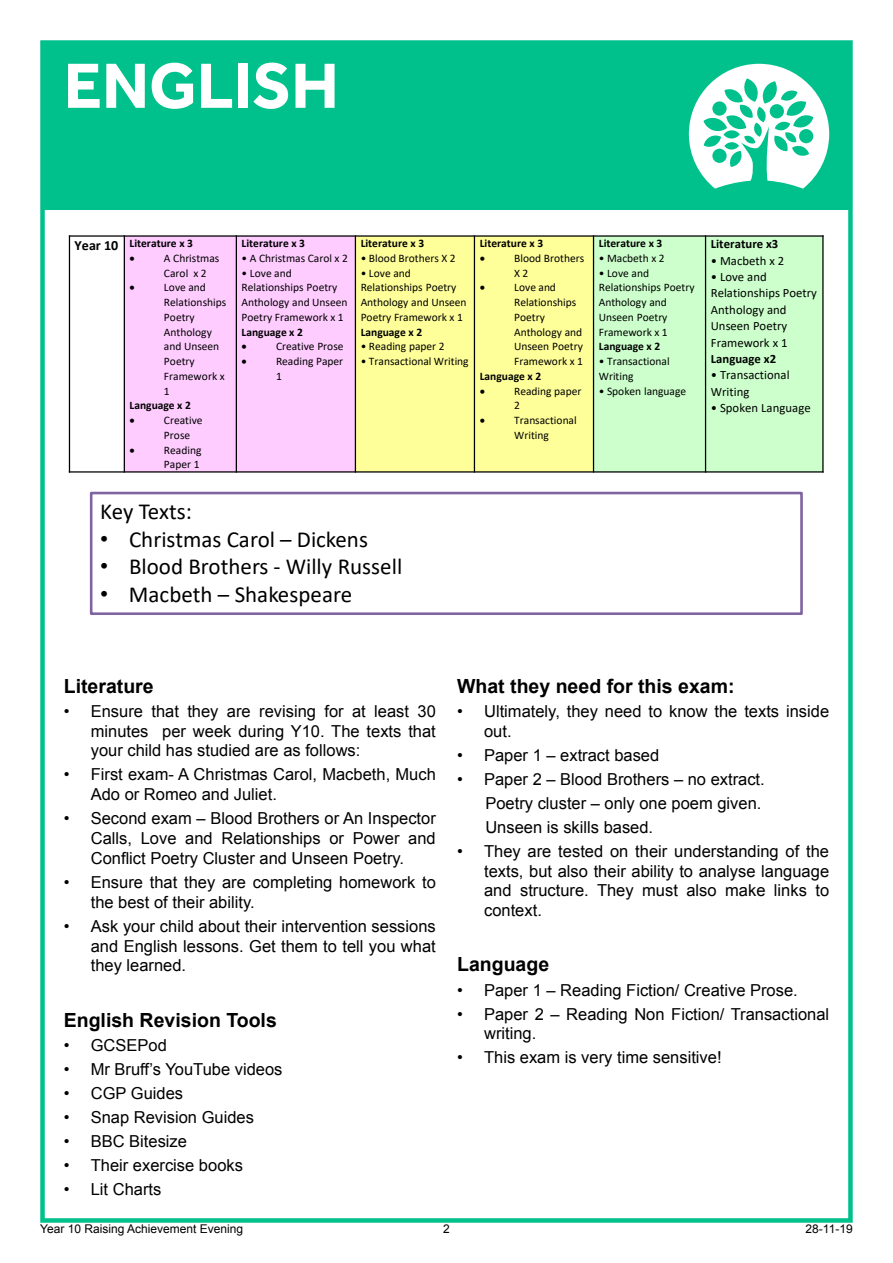
<style>
.page{position:relative;width:893px;height:1263px;background:#fff}
.page>*{position:absolute;margin:0;border:0;box-sizing:border-box;transform-origin:0 0}
.Heading{font:700 66px "Effra";color:#fff}
.t1{font:22.95px "Calibri";color:#000}
.t2{font:700 19.5px "Arial";color:#000}
.t3{font:16.5px/19.8px "Arial";color:#000;text-align:justify}
.t4{font:12.75px/16.4px "Calibri";color:#000}
.t5{font:700 12.75px "Calibri";color:#000}
.t6{font:12px "Arial";color:#000}
.t7{font:11.55px/14.7px "Calibri";color:#000}
.t8{font:700 11.55px/14.9px "Calibri";color:#000;text-align:center}
.t9{font:11.55px "Symbol";color:#000}
.s1{font-size:14.1px}
.s2{font-weight:700}
.s3{font-family:"Arial"}
</style>
<div class="page">
<div style="left:43px;top:43px;width:807px;height:166px;background:#00c18b"></div>
<div style="left:40px;top:40px;width:813px;height:1183px;border:4px solid #00c18b"></div>
<svg style="left:689px;top:64px;width:140px;height:125px"></svg>
<div style="left:124px;top:236px;width:112px;height:236px;background:#fcf"></div>
<div style="left:236px;top:236px;width:119px;height:236px;background:#fcf"></div>
<div style="left:355px;top:236px;width:119px;height:236px;background:#ff9"></div>
<div style="left:474px;top:236px;width:119px;height:236px;background:#ff9"></div>
<div style="left:593px;top:236px;width:112px;height:236px;background:#cfc"></div>
<div style="left:705px;top:236px;width:118px;height:236px;background:#cfc"></div>
<hr style="left:124px;top:235px;width:1px;height:238px;background:#000">
<hr style="left:236px;top:235px;width:1px;height:238px;background:#000">
<hr style="left:355px;top:235px;width:1px;height:238px;background:#000">
<hr style="left:474px;top:235px;width:1px;height:238px;background:#000">
<hr style="left:593px;top:235px;width:1px;height:238px;background:#000">
<hr style="left:705px;top:235px;width:1px;height:238px;background:#000">
<hr style="left:69px;top:235px;width:1px;height:238px;background:#000">
<hr style="left:822px;top:235px;width:2px;height:238px;background:#000">
<hr style="left:69px;top:235px;width:755px;height:2px;background:#000">
<hr style="left:69px;top:471px;width:755px;height:2px;background:#000">
<div style="left:90px;top:492px;width:713px;height:123px;border:3px solid #8064a2"></div>
<p class="Heading" style="left:64px;top:46px;width:277px">ENGLISH</p>
<p class="t8" style="left:75px;top:236px;width:120px"><span class="s1">Year 10</span> Literature x 3 •</p>
<p class="t7" style="left:164px;top:250px;width:57px">A Christmas<br>Carol x 2</p>
<p class="t9" style="left:130px;top:280px;width:7px">•</p>
<p class="t7" style="left:164px;top:280px;width:43px">Love and</p>
<p class="t7" style="left:164px;top:295px;width:64px">Relationships</p>
<p class="t7" style="left:164px;top:309px;width:32px">Poetry</p>
<p class="t7" style="left:164px;top:324px;width:49px">Anthology</p>
<p class="t7" style="left:164px;top:339px;width:57px">and Unseen</p>
<p class="t7" style="left:164px;top:354px;width:32px">Poetry</p>
<p class="t7" style="left:164px;top:368px;width:62px">Framework x</p>
<p class="t7" style="left:164px;top:383px;width:7px">1</p>
<p class="t8" style="left:130px;top:398px;width:63px">Language x 2</p>
<p class="t9" style="left:130px;top:412px;width:7px">•</p>
<p class="t7" style="left:164px;top:413px;width:40px">Creative<br>Prose</p>
<p class="t9" style="left:130px;top:442px;width:7px">•</p>
<p class="t7" style="left:164px;top:442px;width:39px">Reading<br>Paper 1</p>
<p class="t8" style="left:242px;top:236px;width:65px">Literature x 3</p>
<p class="t7" style="left:242px;top:250px;width:108px">• A Christmas Carol x 2</p>
<p class="t7" style="left:242px;top:265px;width:107px">• Love and<br>Relationships Poetry<br>Anthology and Unseen<br>Poetry Framework x 1<br><span class="s2">Language x 2<br></span>•</p>
<p class="t7" style="left:276px;top:339px;width:69px">Creative Prose</p>
<p class="t9" style="left:242px;top:353px;width:7px">•</p>
<p class="t7" style="left:276px;top:354px;width:69px">Reading Paper<br>1</p>
<p class="t8" style="left:361px;top:236px;width:65px">Literature x 3</p>
<p class="t7" style="left:361px;top:250px;width:97px">• Blood Brothers X 2</p>
<p class="t7" style="left:361px;top:265px;width:107px">• Love and<br>Relationships Poetry<br>Anthology and Unseen<br>Poetry Framework x 1<br><span class="s2">Language x 2</span></p>
<p class="t7" style="left:361px;top:339px;width:86px">• Reading paper 2</p>
<p class="t7" style="left:361px;top:354px;width:109px">• Transactional Writing</p>
<p class="t8" style="left:480px;top:236px;width:65px;text-align:left">Literature x 3 •</p>
<p class="t7" style="left:514px;top:250px;width:71px">Blood Brothers<br>X 2</p>
<p class="t9" style="left:480px;top:280px;width:7px">•</p>
<p class="t7" style="left:514px;top:280px;width:43px">Love and</p>
<p class="t7" style="left:514px;top:294px;width:64px">Relationships</p>
<p class="t7" style="left:514px;top:309px;width:32px">Poetry</p>
<p class="t7" style="left:514px;top:324px;width:70px">Anthology and</p>
<p class="t7" style="left:514px;top:339px;width:70px">Unseen Poetry</p>
<p class="t7" style="left:514px;top:354px;width:70px">Framework x 1</p>
<p class="t8" style="left:480px;top:368px;width:63px">Language x 2</p>
<p class="t9" style="left:480px;top:383px;width:7px">•</p>
<p class="t7" style="left:514px;top:383px;width:69px">Reading paper<br>2</p>
<p class="t9" style="left:480px;top:412px;width:7px">•</p>
<p class="t7" style="left:514px;top:413px;width:64px">Transactional<br>Writing</p>
<p class="t1" style="left:100px;top:496px;width:93px">Key Texts:</p>
<p class="t1" style="left:100px;top:523px;width:269px"><span class="s3">•</span> Christmas Carol – Dickens</p>
<p class="t1" style="left:100px;top:551px;width:304px"><span class="s3">•</span> Blood Brothers - Willy Russell</p>
<p class="t1" style="left:100px;top:578px;width:253px"><span class="s3">•</span> Macbeth – Shakespeare</p>
<p class="t8" style="left:599px;top:236px;width:65px">Literature x 3</p>
<p class="t7" style="left:599px;top:250px;width:67px">• Macbeth x 2</p>
<p class="t7" style="left:599px;top:265px;width:97px">• Love and<br>Relationships Poetry<br>Anthology and<br>Unseen Poetry<br>Framework x 1<br><span class="s2">Language x 2</span></p>
<p class="t7" style="left:599px;top:354px;width:72px">• Transactional<br>Writing</p>
<p class="t7" style="left:599px;top:383px;width:89px">• Spoken language</p>
<p class="t5" style="left:711px;top:235px;width:69px">Literature x3</p>
<p class="t4" style="left:711px;top:252px;width:75px">• Macbeth x 2</p>
<p class="t4" style="left:711px;top:268px;width:108px">• Love and<br>Relationships Poetry<br>Anthology and<br>Unseen Poetry<br>Framework x 1<br><span class="s2">Language x2</span></p>
<p class="t4" style="left:711px;top:367px;width:80px">• Transactional<br>Writing</p>
<p class="t4" style="left:711px;top:399px;width:101px">• Spoken Language</p>
<p class="t2" style="left:64px;top:672px;width:91px">Literature</p>
<p class="t3" style="left:91px;top:701px;width:347px;text-indent:-27px">• Ensure that they are revising for at least 30 minutes per week during Y10. The texts that your child has studied are as follows:</p>
<p class="t3" style="left:91px;top:764px;width:347px;text-indent:-27px">• First exam- A Christmas Carol, Macbeth, Much<br>Ado or Romeo and Juliet.</p>
<p class="t3" style="left:91px;top:808px;width:347px;text-indent:-27px">• Second exam – Blood Brothers or An Inspector Calls, Love and Relationships or Power and Conflict Poetry Cluster and Unseen Poetry.</p>
<p class="t3" style="left:91px;top:872px;width:347px;text-indent:-27px">• Ensure that they are completing homework to the best of their ability.</p>
<p class="t3" style="left:91px;top:916px;width:347px;text-indent:-27px">• Ask your child about their intervention sessions and English lessons. Get them to tell you what they learned.</p>
<p class="t2" style="left:64px;top:1006px;width:215px">English Revision Tools</p>
<p class="t3" style="left:64px;top:1035px;width:105px">• GCSEPod</p>
<p class="t3" style="left:64px;top:1059px;width:220px">• Mr Bruff’s YouTube videos</p>
<p class="t3" style="left:64px;top:1083px;width:121px">• CGP Guides</p>
<p class="t3" style="left:64px;top:1107px;width:192px">• Snap Revision Guides</p>
<p class="t3" style="left:64px;top:1131px;width:125px">• BBC Bitesize</p>
<p class="t3" style="left:64px;top:1155px;width:181px">• Their exercise books</p>
<p class="t3" style="left:64px;top:1179px;width:99px">• Lit Charts</p>
<p class="t2" style="left:457px;top:672px;width:279px">What they need for this exam:</p>
<p class="t3" style="left:484px;top:701px;width:347px;text-indent:-27px">• Ultimately, they need to know the texts inside out.</p>
<p class="t3" style="left:457px;top:745px;width:204px">• Paper 1 – extract based</p>
<p class="t3" style="left:457px;top:769px;width:309px">• Paper 2 – Blood Brothers – no extract.</p>
<p class="t3" style="left:485px;top:793px;width:278px">Poetry cluster – only one poem given.</p>
<p class="t3" style="left:485px;top:817px;width:169px">Unseen is skills based.</p>
<p class="t3" style="left:484px;top:841px;width:347px;text-indent:-27px">• They are tested on their understanding of the texts, but also their ability to analyse language and structure. They must also make links to context.</p>
<p class="t2" style="left:457px;top:951px;width:94px">Language</p>
<p class="t3" style="left:457px;top:980px;width:342px">• Paper 1 – Reading Fiction/ Creative Prose.</p>
<p class="t3" style="left:484px;top:1004px;width:347px;text-indent:-27px">• Paper 2 – Reading Non Fiction/ Transactional writing.</p>
<p class="t3" style="left:457px;top:1048px;width:266px">• This exam is very time sensitive!</p>
<p class="t6" style="left:40px;top:1221px;width:205px">Year 10 Raising Achievement Evening</p>
<p class="t6" style="left:443px;top:1221px;width:8px">2</p>
<p class="t6" style="left:805px;top:1221px;width:49px">28-11-19</p>
</div>
